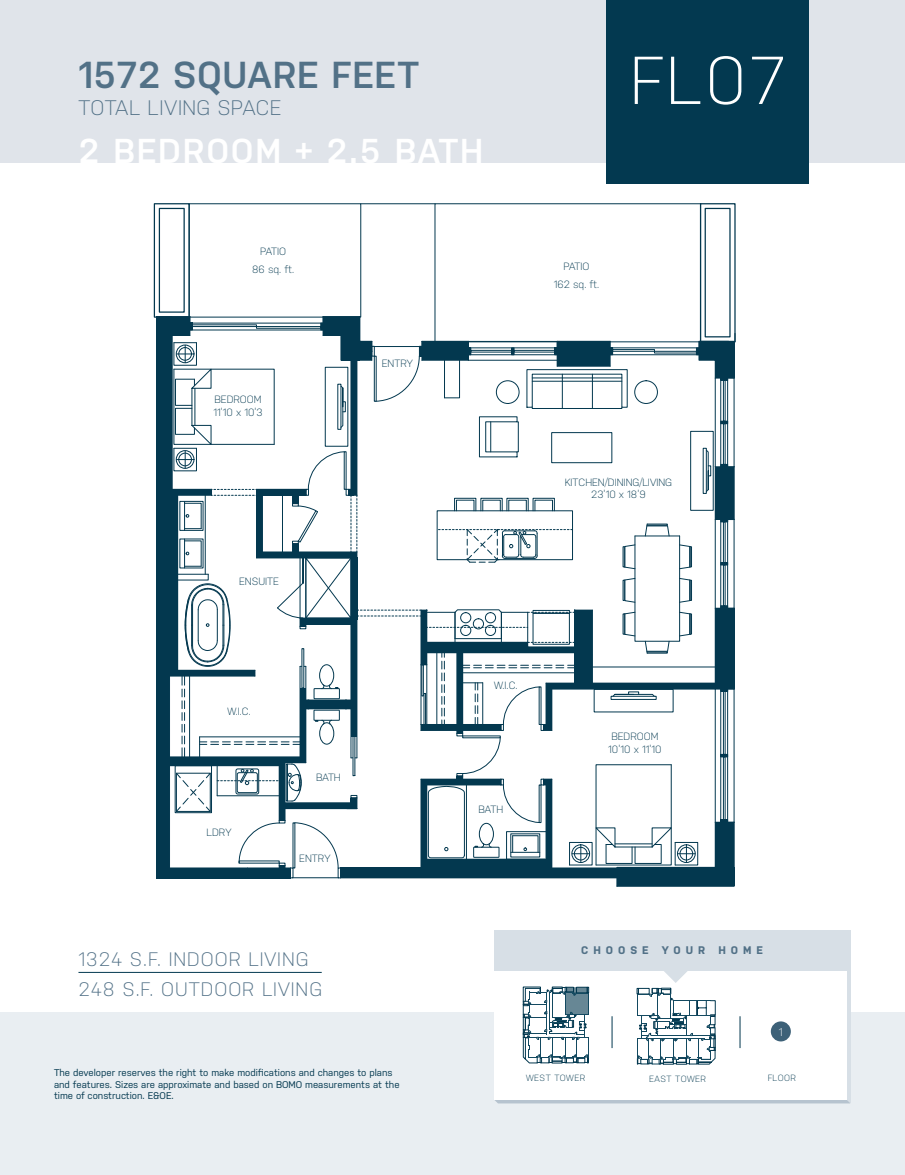
<style>
.page{position:relative;width:905px;height:1175px;background:#fff}
.page>*{position:absolute;margin:0;border:0;box-sizing:border-box;transform-origin:0 0}
.t1{font:300 67.5px "Nudista";color:#fff}
.t2{font:600 37.5px "Nudista";letter-spacing:.015em;color:#527187}
.t3{font:600 34.5px "Nudista";letter-spacing:.05em;color:#fff}
.t4{font:300 21px "Nudista";letter-spacing:.02em;color:#527187}
.t5{font:300 19.5px "Nudista";letter-spacing:.05em;color:#527187}
.t6{font:700 11.1px "Nudista";letter-spacing:.45em;color:#527187}
.t7{font:300 11.1px "Nudista";color:#fff}
.ROOMS_AND_SIZES{font:300 10.5px "Nudista";color:#03384f}
.t8{font:9.75px/11.7px "Nudista";color:#03384f}
.t9{font:300 9px "Nudista";letter-spacing:.05em;color:#03384f}
</style>
<div class="page">
<div style="left:0;top:0;width:904px;height:162px;background:#e0e4ea"></div>
<div style="left:0;top:1012px;width:904px;height:162px;background:#e9eef2"></div>
<svg style="left:846px;top:970px;width:4px;height:129px"></svg>
<svg style="left:494px;top:1099px;width:356px;height:4px"></svg>
<div style="left:494px;top:933px;width:352px;height:166px;background:#fff"></div>
<hr style="left:739px;top:1016px;width:1px;height:32px;background:#03384f">
<hr style="left:611px;top:1016px;width:1px;height:32px;background:#03384f">
<div style="left:770px;top:1021px;width:20px;height:20px;background:#3d6178;border-radius:50%"></div>
<div style="left:494px;top:930px;width:356px;height:40px;background:#d7dfe6"></div>
<svg style="left:523px;top:986px;width:66px;height:77px"></svg>
<svg style="left:637px;top:970px;width:78px;height:94px"></svg>
<div style="left:156px;top:316px;width:16px;height:360px;background:#03384f"></div>
<div style="left:156px;top:670px;width:13px;height:203px;background:#03384f"></div>
<div style="left:156px;top:868px;width:134px;height:10px;background:#03384f"></div>
<div style="left:154px;top:203px;width:36px;height:115px;border:1px solid #03384f"></div>
<div style="left:159px;top:208px;width:26px;height:105px;border:1px solid #03384f"></div>
<div style="left:700px;top:203px;width:35px;height:139px;border:1px solid #03384f"></div>
<div style="left:704px;top:208px;width:26px;height:129px;border:1px solid #03384f"></div>
<hr style="left:361px;top:203px;width:74px;height:1px;background:#03384f">
<svg style="left:157px;top:315px;width:578px;height:572px"></svg>
<div style="left:454px;top:498px;width:22px;height:13px;border:1px solid #03384f"></div>
<div style="left:506px;top:498px;width:22px;height:13px;border:1px solid #03384f"></div>
<div style="left:480px;top:498px;width:22px;height:13px;border:1px solid #03384f"></div>
<div style="left:533px;top:498px;width:21px;height:13px;border:1px solid #03384f"></div>
<div style="left:606px;top:0;width:202px;height:183px;background:#033950"></div>
<hr style="left:78px;top:972px;width:244px;height:1px;background:#033950">
<p class="t2" style="left:78px;top:53px;width:342px">1572 SQUARE FEET</p>
<p class="t4" style="left:78px;top:95px;width:204px">TOTAL LIVING SPACE</p>
<p class="t3" style="left:78px;top:131px;width:406px">2 BEDROOM + 2.5 BATH</p>
<p class="ROOMS_AND_SIZES" style="left:260px;top:246px;width:27px">PATIO</p>
<p class="ROOMS_AND_SIZES" style="left:252px;top:264px;width:43px">86 sq. ft.</p>
<p class="ROOMS_AND_SIZES" style="left:214px;top:393px;width:49px">BEDROOM</p>
<p class="ROOMS_AND_SIZES" style="left:213px;top:406px;width:51px">11’10 x 10’3</p>
<p class="ROOMS_AND_SIZES" style="left:239px;top:575px;width:41px">ENSUITE</p>
<p class="ROOMS_AND_SIZES" style="left:382px;top:357px;width:33px">ENTRY</p>
<p class="t1" style="left:629px;top:41px;width:157px">FL07</p>
<p class="ROOMS_AND_SIZES" style="left:563px;top:260px;width:27px">PATIO</p>
<p class="ROOMS_AND_SIZES" style="left:553px;top:278px;width:47px">162 sq. ft.</p>
<p class="ROOMS_AND_SIZES" style="left:564px;top:476px;width:109px">KITCHEN/DINING/LIVING</p>
<p class="ROOMS_AND_SIZES" style="left:591px;top:489px;width:56px">23’10 x 18’9</p>
<p class="ROOMS_AND_SIZES" style="left:227px;top:705px;width:25px">W.I.C.</p>
<p class="ROOMS_AND_SIZES" style="left:206px;top:825px;width:26px">LDRY</p>
<p class="ROOMS_AND_SIZES" style="left:316px;top:771px;width:26px">BATH</p>
<p class="ROOMS_AND_SIZES" style="left:299px;top:852px;width:33px">ENTRY</p>
<p class="t5" style="left:78px;top:947px;width:231px">1324 S.F. INDOOR LIVING</p>
<p class="t5" style="left:78px;top:977px;width:245px">248 S.F. OUTDOOR LIVING</p>
<p class="t8" style="left:54px;top:1066px;width:347px">The developer reserves the right to make modifications and changes to plans and features. Sizes are approximate and based on BOMO measurements at the time of construction. E&amp;OE.</p>
<p class="ROOMS_AND_SIZES" style="left:494px;top:679px;width:25px">W.I.C.</p>
<p class="ROOMS_AND_SIZES" style="left:478px;top:803px;width:26px">BATH</p>
<p class="ROOMS_AND_SIZES" style="left:611px;top:730px;width:49px">BEDROOM</p>
<p class="ROOMS_AND_SIZES" style="left:608px;top:743px;width:55px">10’10 x 11’10</p>
<p class="t6" style="left:581px;top:943px;width:183px">CHOOSE YOUR HOME</p>
<p class="t7" style="left:778px;top:1025px;width:5px">1</p>
<p class="t9" style="left:526px;top:1072px;width:61px">WEST TOWER</p>
<p class="t9" style="left:649px;top:1073px;width:58px">EAST TOWER</p>
<p class="t9" style="left:767px;top:1072px;width:30px">FLOOR</p>
</div>
